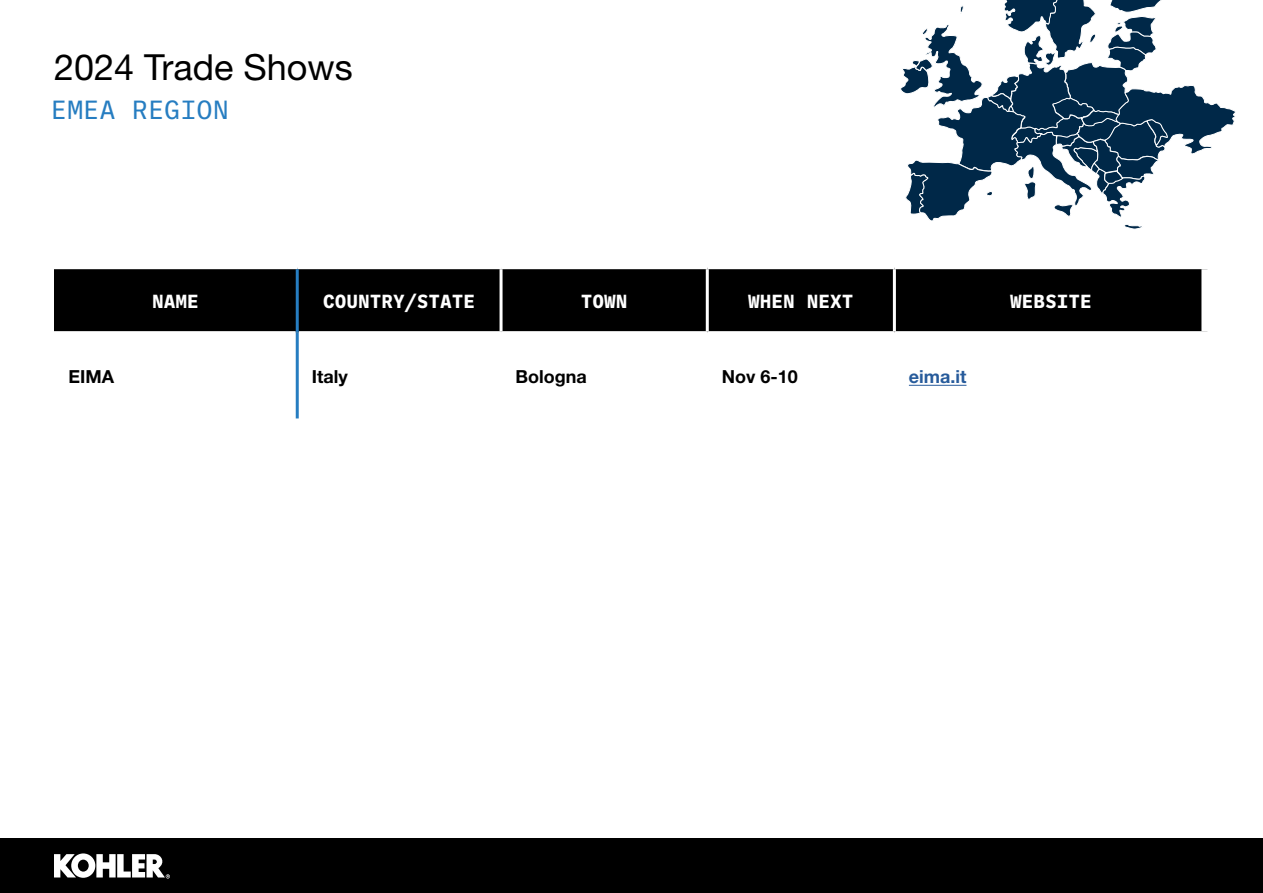
<style>
.page{position:relative;width:1263px;height:893px;background:#fff}
.page>*{position:absolute;margin:0;border:0;box-sizing:border-box;transform-origin:0 0}
.t1{font:36px "Helvetica Neue LT Pro";color:#000}
.t2{font:27px "Ballinger Mono";color:#267dc1}
.t3{font:700 19.5px "Ballinger Mono";color:#fff}
.t4{font:700 18px "Helvetica Neue LT Pro";color:#000}
.t5{font:700 18px "Helvetica Neue LT Pro";color:#275b9b}
</style>
<div class="page">
<svg style="left:900px;top:0;width:336px;height:229px"></svg>
<div style="left:54px;top:269px;width:1147px;height:62px;background:#000"></div>
<hr style="left:499px;top:269px;width:3px;height:62px;background:#fff">
<hr style="left:706px;top:269px;width:3px;height:62px;background:#fff">
<hr style="left:893px;top:269px;width:3px;height:62px;background:#fff">
<hr style="left:296px;top:269px;width:3px;height:64px;background:#267dc1">
<hr style="left:296px;top:333px;width:3px;height:85px;background:#267dc1">
<hr style="left:909px;top:385px;width:57px;height:1px;background:#275b9b">
<div style="left:0;top:839px;width:1263px;height:54px;background:#000"></div>
<svg style="left:54px;top:853px;width:116px;height:25px"></svg>
<h1 class="t1" style="left:54px;top:45px;width:300px">2024 Trade Shows</h1>
<h2 class="t2" style="left:51px;top:95px;width:180px">EMEA REGION</h2>
<p class="t3" style="left:152px;top:290px;width:48px">NAME</p>
<p class="t3" style="left:323px;top:290px;width:154px">COUNTRY/STATE</p>
<p class="t3" style="left:581px;top:290px;width:48px">TOWN</p>
<p class="t3" style="left:748px;top:290px;width:107px">WHEN NEXT</p>
<p class="t3" style="left:1010px;top:290px;width:83px">WEBSITE</p>
<p class="t4" style="left:69px;top:366px;width:47px">EIMA</p>
<p class="t4" style="left:312px;top:366px;width:37px">Italy</p>
<p class="t4" style="left:515px;top:366px;width:73px">Bologna</p>
<p class="t4" style="left:722px;top:366px;width:78px">Nov 6-10</p>
<p class="t5" style="left:909px;top:366px;width:59px">eima.it</p>
</div>
